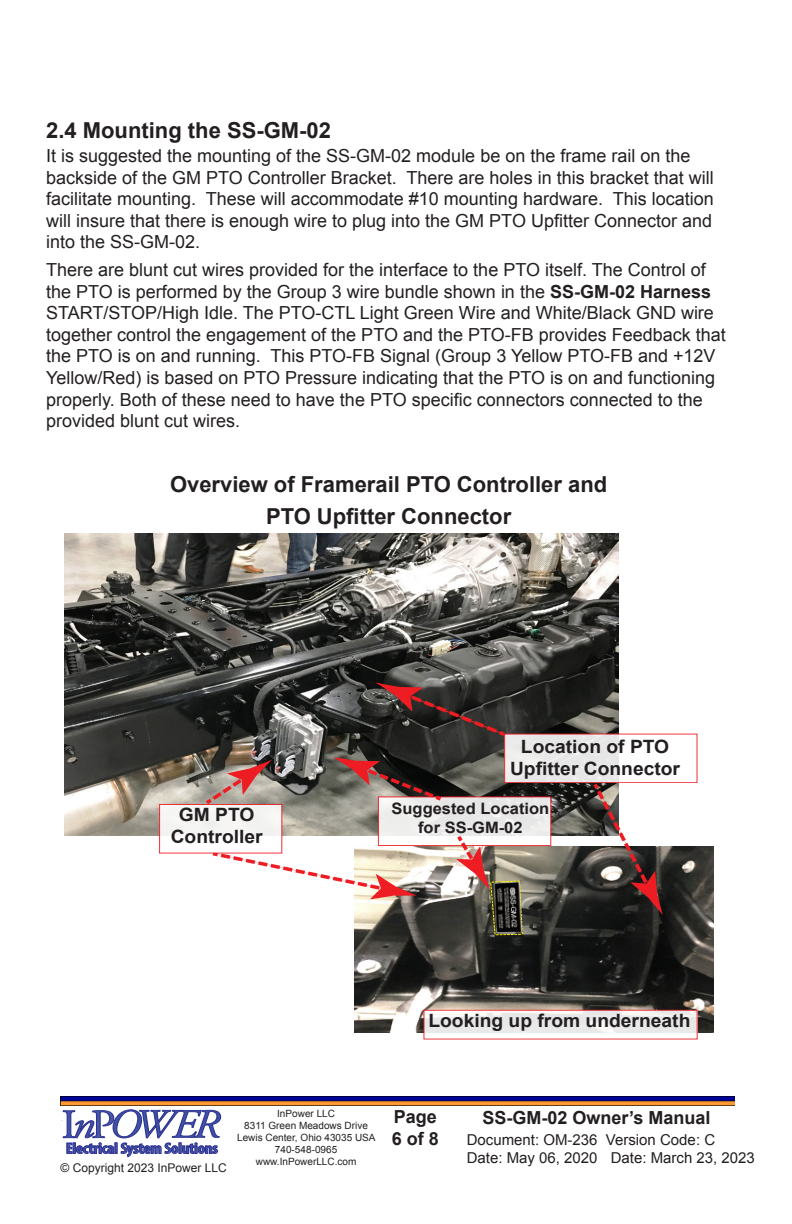
<style>
.page{position:relative;width:792px;height:1224px;background:#fff}
.page>*{position:absolute;margin:0;border:0;box-sizing:border-box;transform-origin:0 0}
.t1{font:700 22px "Arial";color:#231f20}
.t2{font:700 18.4px/22px "Arial";color:#231f20;text-align:center;scale:1.05 1}
.t3{font:18px/21.6px "Arial";color:#231f20}
.t4{font:700 18px/21.6px "Arial";color:#231f20}
.t5{font:700 15.8px/18.8px "Arial";color:#231f20;text-align:center;scale:1.05 1}
.t6{font:700 condensed 15.2px "Myriad Pro";letter-spacing:-.015em;color:#3d53a3;scale:1.11 1}
.t7{font:15px/18px "Arial";color:#231f20}
.t8{font:12px "Arial";color:#231f20}
.t9{font:10px/12px "Arial";color:#231f20;text-align:center}
.s1{font-weight:700}
</style>
<div class="page">
<img style="left:61px;top:1097px;width:674px;height:8px">
<svg style="left:62px;top:1110px;width:159px;height:47px"></svg>
<img style="left:355px;top:847px;width:359px;height:186px">
<img style="left:65px;top:534px;width:553px;height:301px">
<svg style="left:209px;top:850px;width:208px;height:49px"></svg>
<svg style="left:426px;top:1012px;width:270px;height:21px;background:#eaeaea"></svg>
<div style="left:505px;top:734px;width:192px;height:49px;background:linear-gradient(to right,#e3e3e3,#fff)"></div>
<div style="left:504px;top:734px;width:193px;height:49px;border:1px solid #ee1d23"></div>
<svg style="left:590px;top:780px;width:73px;height:135px"></svg>
<svg style="left:377px;top:683px;width:132px;height:56px;background:#412e2c"></svg>
<div style="left:378px;top:797px;width:173px;height:49px;background:linear-gradient(to bottom,#e4e4e3,#f9f9f8)"></div>
<div style="left:378px;top:796px;width:173px;height:50px;border:1px solid #ee1d23"></div>
<svg style="left:333px;top:757px;width:112px;height:47px;background:#6b514d"></svg>
<svg style="left:454px;top:832px;width:69px;height:104px"></svg>
<div style="left:160px;top:804px;width:122px;height:49px;background:#f6f6f5"></div>
<div style="left:159px;top:804px;width:123px;height:49px;border:1px solid #ee1d23"></div>
<svg style="left:202px;top:760px;width:70px;height:46px;background:#a67f77"></svg>
<img style="left:492px;top:882px;width:30px;height:53px">
<p class="t1" style="left:46px;top:116px;width:286px">2.4 Mounting the SS-GM-02</p>
<p class="t3" style="left:46px;top:145px;width:669px">It is suggested the mounting of the SS-GM-02 module be on the frame rail on the backside of the GM PTO Controller Bracket. There are holes in this bracket that will facilitate mounting. These will accommodate #10 mounting hardware. This location will insure that there is enough wire to plug into the GM PTO Upfitter Connector and into the SS-GM-02.</p>
<p class="t3" style="left:46px;top:259px;width:681px">There are blunt cut wires provided for the interface to the PTO itself. The Control of the PTO is performed by the Group 3 wire bundle shown in the <span class="s1">SS-GM-02 Harness </span>START/STOP/High Idle. The PTO-CTL Light Green Wire and White/Black GND wire together control the engagement of the PTO and the PTO-FB provides Feedback that the PTO is on and running. This PTO-FB Signal (Group 3 Yellow PTO-FB and +12V Yellow/Red) is based on PTO Pressure indicating that the PTO is on and functioning properly. Both of these need to have the PTO specific connectors connected to the provided blunt cut wires.</p>
<p class="t1" style="left:170px;top:470px;width:439px">Overview of Framerail PTO Controller and</p>
<p class="t1" style="left:266px;top:502px;width:247px">PTO Upfitter Connector</p>
<p class="t2" style="left:171px;top:804px;width:89px">GM PTO<br>Controller</p>
<p class="t2" style="left:510px;top:736px;width:163px">Location of PTO<br>Upfitter Connector</p>
<p class="t5" style="left:392px;top:800px;width:152px">Suggested Location for SS-GM-02</p>
<p class="t2" style="left:428px;top:1010px;width:251px">Looking up from underneath</p>
<p class="t6" style="left:66px;top:1139px;width:138px">Electrical System Solutions</p>
<p class="t8" style="left:61px;top:1160px;width:168px">© Copyright 2023 InPower LLC</p>
<p class="t9" style="left:237px;top:1108px;width:140px">InPower LLC<br>8311 Green Meadows Drive<br>Lewis Center, Ohio 43035 USA<br>740-548-0965 www.InPowerLLC.com</p>
<p class="t4" style="left:392px;top:1106px;width:49px">Page<br>6 of 8</p>
<p class="t4" style="left:483px;top:1108px;width:230px">SS-GM-02 Owner’s Manual</p>
<p class="t7" style="left:467px;top:1131px;width:290px">Document: OM-236 Version Code: C<br>Date: May 06, 2020 Date: March 23, 2023</p>
</div>
